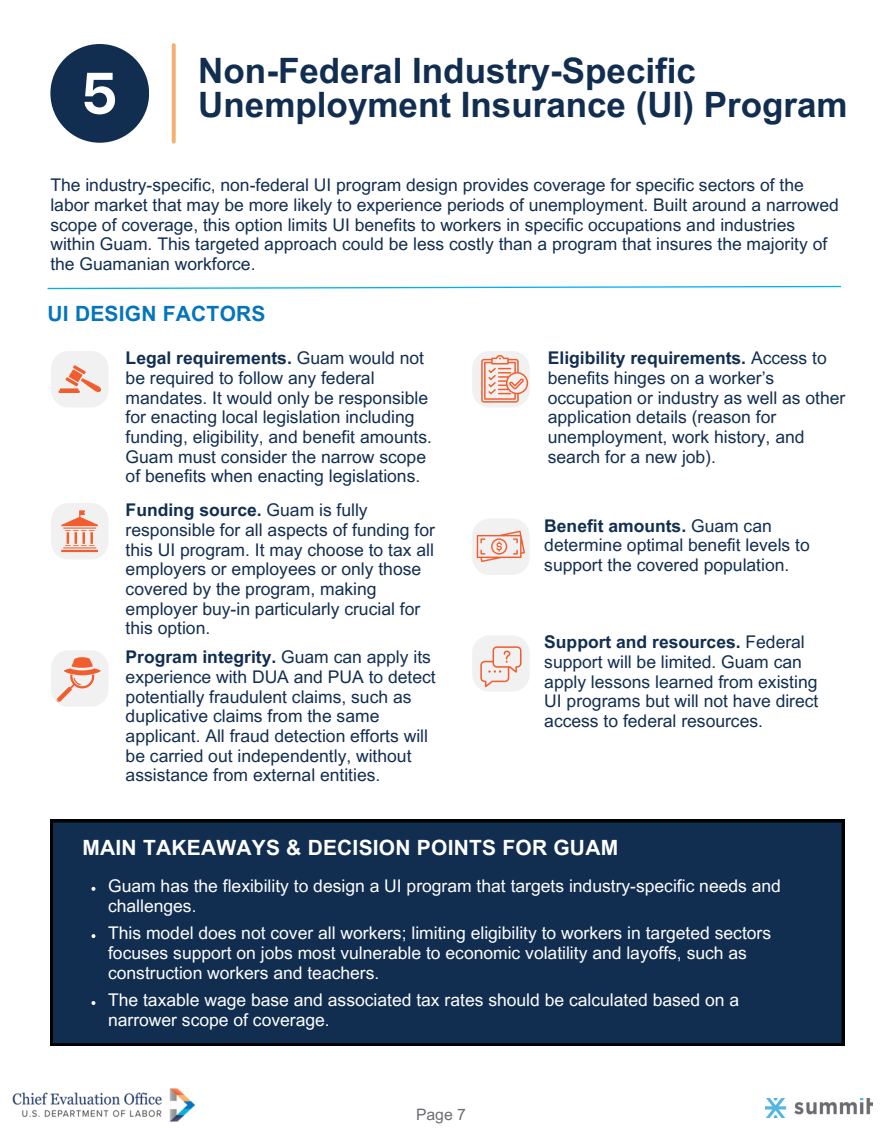
<style>
.page{position:relative;width:882px;height:1134px;background:#fff}
.page>*{position:absolute;margin:0;border:0;box-sizing:border-box;transform-origin:0 0}
.t1{font:700 35px/34.1px "Arial MT Pro";color:#112e51}
.t2{font:700 21px "Arial MT Pro";letter-spacing:.01em;color:#fff}
.t3{font:700 21px "Arial MT Pro";letter-spacing:.01em;color:#0475bc}
.t4{font:17.5px/19.6px "Arial MT Pro";color:#112e51}
.t5{font:17.5px/19.6px "Arial MT Pro";color:#fff}
.t6{font:15.75px "Arial MT Pro";color:#6d6e72}
.s1{font-weight:700}
</style>
<div class="page">
<svg style="left:172px;top:45px;width:4px;height:97px"></svg>
<svg style="left:47px;top:285px;width:794px;height:5px"></svg>
<svg style="left:51px;top:351px;width:57px;height:56px"></svg>
<svg style="left:51px;top:503px;width:57px;height:56px"></svg>
<svg style="left:472px;top:636px;width:58px;height:56px"></svg>
<svg style="left:472px;top:519px;width:58px;height:56px"></svg>
<svg style="left:51px;top:650px;width:57px;height:56px"></svg>
<svg style="left:50px;top:44px;width:99px;height:98px"></svg>
<div style="left:50px;top:820px;width:794px;height:226px;background:#112e51"></div>
<svg style="left:91px;top:887px;width:4px;height:4px"></svg>
<svg style="left:91px;top:934px;width:4px;height:4px"></svg>
<svg style="left:91px;top:1001px;width:4px;height:4px"></svg>
<svg style="left:472px;top:351px;width:58px;height:56px"></svg>
<img style="left:12px;top:1088px;width:183px;height:33px">
<img style="left:766px;top:1098px;width:106px;height:20px">
<h2 class="t1" style="left:198px;top:58px;width:651px">Non-Federal Industry-Specific<br>Unemployment Insurance (UI) Program</h2>
<p class="t4" style="left:50px;top:178px;width:790px">The industry-specific, non-federal UI program design provides coverage for specific sectors of the labor market that may be more likely to experience periods of unemployment. Built around a narrowed scope of coverage, this option limits UI benefits to workers in specific occupations and industries within Guam. This targeted approach could be less costly than a program that insures the majority of the Guamanian workforce.</p>
<h3 class="t3" style="left:48px;top:306px;width:220px">UI DESIGN FACTORS</h3>
<p class="t4" style="left:126px;top:350px;width:308px"><span class="s1">Legal requirements.</span> Guam would not be required to follow any federal mandates. It would only be responsible for enacting local legislation including funding, eligibility, and benefit amounts.<br>Guam must consider the narrow scope of benefits when enacting legislations.</p>
<p class="t4" style="left:548px;top:350px;width:299px"><span class="s1">Eligibility requirements.</span> Access to benefits hinges on a worker’s occupation or industry as well as other application details (reason for unemployment, work history, and search for a new job).</p>
<p class="t4" style="left:126px;top:502px;width:311px"><span class="s1">Funding source.</span> Guam is fully responsible for all aspects of funding for this UI program. It may choose to tax all employers or employees or only those covered by the program, making employer buy-in particularly crucial for this option.</p>
<p class="t4" style="left:126px;top:650px;width:312px"><span class="s1">Program integrity.</span> Guam can apply its experience with DUA and PUA to detect potentially fraudulent claims, such as duplicative claims from the same applicant. All fraud detection efforts will be carried out independently, without assistance from external entities.</p>
<p class="t4" style="left:544px;top:518px;width:267px"><span class="s1">Benefit amounts.</span> Guam can determine optimal benefit levels to support the covered population.</p>
<p class="t4" style="left:544px;top:635px;width:276px"><span class="s1">Support and resources.</span> Federal support will be limited. Guam can apply lessons learned from existing UI programs but will not have direct access to federal resources.</p>
<h3 class="t2" style="left:82px;top:840px;width:537px">MAIN TAKEAWAYS &amp; DECISION POINTS FOR GUAM</h3>
<p class="t5" style="left:108px;top:878px;width:674px">Guam has the flexibility to design a UI program that targets industry-specific needs and challenges.</p>
<p class="t5" style="left:108px;top:926px;width:665px">This model does not cover all workers; limiting eligibility to workers in targeted sectors focuses support on jobs most vulnerable to economic volatility and layoffs, such as construction workers and teachers.</p>
<p class="t5" style="left:108px;top:993px;width:633px">The taxable wage base and associated tax rates should be calculated based on a narrower scope of coverage.</p>
<p class="t6" style="left:416px;top:1108px;width:51px">Page 7</p>
</div>
